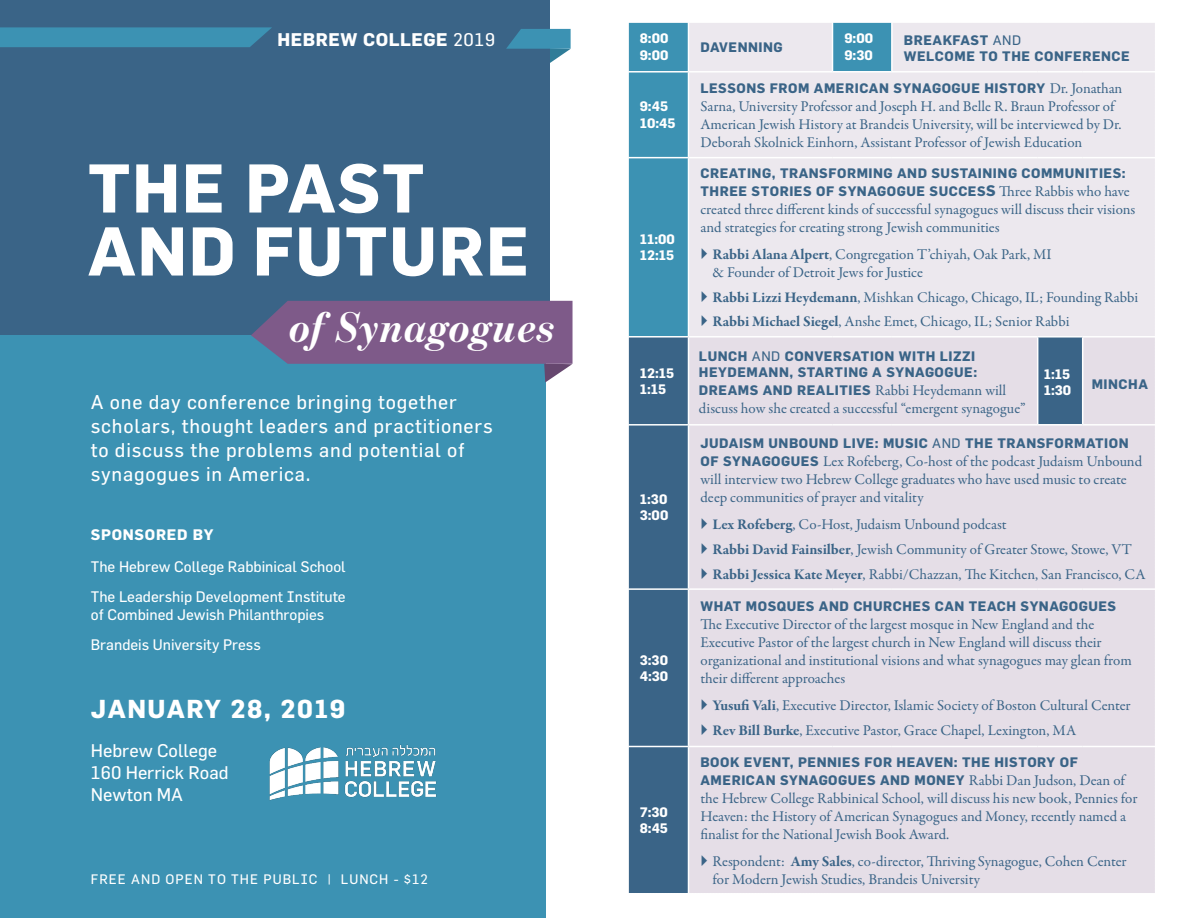
<style>
.page{position:relative;width:1188px;height:918px;background:#fff}
.page>*{position:absolute;margin:0;border:0;box-sizing:border-box;transform-origin:0 0}
.t1{font:700 67.5px/63px "Flama";letter-spacing:.025em;color:#fff}
.t2{font:italic 700 43.5px "Benton Mod Disp";letter-spacing:.03em;color:#fff}
.t3{font:700 25.5px "Flama";letter-spacing:.06em;color:#fff}
.t4{font:19.5px/24px "Flama";letter-spacing:.04em;color:#fff}
.t5{font:18px "Flama";color:#fff}
.t6{font:700 18px "Flama";letter-spacing:.03em;color:#fff}
.t7{font:15px/18px "Garamond Premr Pro";color:#3a6487}
.t8{font:15px/18px "Flama";color:#fff}
.t9{font:700 15px "Flama";letter-spacing:.05em;color:#fff}
.t10{font:700 13.5px/16.2px "Flama";letter-spacing:.04em;color:#3a6487}
.t11{font:700 13.5px/16.2px "Flama";color:#fff}
.t12{font:13.5px "Flama";letter-spacing:.075em;color:#fff}
.s1{font-weight:400}
.s2{font-family:"Flama Basic";font-weight:400}
.s3{font-family:"Garamond Premr Pro";font-weight:400;font-size:15px}
.s4{font-size:15px}
.s5{font-weight:700}
.s6{font-family:"Flama";font-weight:700;font-size:13.5px}
</style>
<div class="page">
<div style="left:0;top:319px;width:546px;height:599px;background:#3c92b3"></div>
<div style="left:0;top:0;width:550px;height:334px;background:#3a6487"></div>
<svg style="left:251px;top:301px;width:322px;height:81px"></svg>
<svg style="left:506px;top:29px;width:65px;height:34px"></svg>
<svg style="left:0;top:27px;width:272px;height:20px;background:#3b8fb0"></svg>
<img style="left:269px;top:744px;width:168px;height:57px">
<svg style="left:628px;top:22px;width:527px;height:871px;background:#d2d4df"></svg>
<p class="t6" style="left:278px;top:29px;width:219px">HEBREW COLLEGE <span class="s1">2019</span></p>
<p class="t1" style="left:88px;top:155px;width:443px">THE PAST<br>AND FUTURE</p>
<p class="t2" style="left:290px;top:303px;width:267px">of Synagogues</p>
<p class="t4" style="left:91px;top:389px;width:403px">A one day conference bringing together scholars, thought leaders and practitioners to discuss the problems and potential of synagogues in America.</p>
<p class="t9" style="left:91px;top:526px;width:124px">SPONSORED BY</p>
<p class="t8" style="left:91px;top:557px;width:256px">The Hebrew College Rabbinical School</p>
<p class="t8" style="left:91px;top:587px;width:256px">The Leadership Development Institute of Combined Jewish Philanthropies</p>
<p class="t8" style="left:91px;top:635px;width:171px">Brandeis University Press</p>
<p class="t3" style="left:91px;top:693px;width:256px">JANUARY 28, 2019</p>
<p class="t5" style="left:91px;top:740px;width:128px">Hebrew College</p>
<p class="t5" style="left:91px;top:762px;width:139px">160 Herrick Road</p>
<p class="t5" style="left:91px;top:783px;width:94px">Newton MA</p>
<p class="t12" style="left:91px;top:871px;width:339px">FREE AND OPEN TO THE PUBLIC | LUNCH - $12</p>
<p class="t11" style="left:640px;top:30px;width:30px">8:00<br>9:00</p>
<p class="t10" style="left:700px;top:38px;width:84px">DAVENNING</p>
<p class="t11" style="left:844px;top:30px;width:30px">9:00<br>9:30</p>
<p class="t10" style="left:904px;top:32px;width:227px">BREAKFAST <span class="s2">AND<br></span>WELCOME TO THE CONFERENCE</p>
<p class="t11" style="left:640px;top:98px;width:37px">9:45<br>10:45</p>
<p class="t11" style="left:640px;top:231px;width:37px">11:00<br>12:15</p>
<p class="t11" style="left:640px;top:364px;width:36px">12:15<br>1:15</p>
<p class="t11" style="left:640px;top:490px;width:30px">1:30<br>3:00</p>
<p class="t11" style="left:640px;top:651px;width:30px">3:30<br>4:30</p>
<p class="t11" style="left:640px;top:804px;width:30px">7:30</p>
<p class="t11" style="left:640px;top:820px;width:30px">8:45</p>
<p class="t10" style="left:700px;top:80px;width:423px">LESSONS FROM AMERICAN SYNAGOGUE HISTORY <span class="s3">Dr. Jonathan</span></p>
<p class="t7" style="left:700px;top:98px;width:423px">Sarna, University Professor and Joseph H. and Belle R. Braun Professor of<br>American Jewish History at Brandeis University, will be interviewed by Dr.<br>Deborah Skolnick Einhorn, Assistant Professor of Jewish Education</p>
<p class="t10" style="left:700px;top:164px;width:431px;line-height:18px">CREATING, TRANSFORMING AND SUSTAINING COMMUNITIES:<br>THREE STORIES OF SYNAGOGUE SUCCES<span class="s4">S</span> <span class="s3">Three Rabbis who have</span></p>
<p class="t7" style="left:700px;top:200px;width:436px">created three different kinds of successful synagogues will discuss their visions and strategies for creating strong Jewish communities</p>
<p class="t7" style="left:712px;top:245px;width:341px"><span class="s5">Rabbi Alana Alpert</span>, Congregation T’chiyah, Oak Park, MI &amp; Founder of Detroit Jews for Justice</p>
<p class="t7" style="left:712px;top:288px;width:427px"><span class="s5">Rabbi Lizzi Heydemann</span>, Mishkan Chicago, Chicago, IL; Founding Rabbi</p>
<p class="t7" style="left:712px;top:313px;width:358px"><span class="s5">Rabbi Michael Siegel</span>, Anshe Emet, Chicago, IL; Senior Rabbi</p>
<p class="t10" style="left:699px;top:348px;width:280px">LUNCH <span class="s2">AND</span> CONVERSATION WITH LIZZI<br>HEYDEMANN, STARTING A SYNAGOGUE:</p>
<p class="t10" style="left:699px;top:382px;width:309px">DREAMS AND REALITIES <span class="s3">Rabbi Heydemann will</span></p>
<p class="t7" style="left:699px;top:400px;width:328px">discuss how she created a successful “emergent synagogue”</p>
<p class="t11" style="left:1044px;top:366px;width:29px">1:15<br>1:30</p>
<p class="t10" style="left:1092px;top:375px;width:58px">MINCHA</p>
<p class="t10" style="left:700px;top:435px;width:430px">JUDAISM UNBOUND LIVE: MUSIC <span class="s2">AND</span> THE TRANSFORMATION</p>
<p class="t7" style="left:700px;top:453px;width:443px"><span class="s6">OF SYNAGOGUES</span> Lex Rofeberg, Co-host of the podcast Judaism Unbound will interview two Hebrew College graduates who have used music to create deep communities of prayer and vitality</p>
<p class="t7" style="left:712px;top:516px;width:296px"><span class="s5">Lex Rofeberg</span>, Co-Host, Judaism Unbound podcast</p>
<p class="t7" style="left:712px;top:541px;width:421px"><span class="s5">Rabbi David Fainsilber</span>, Jewish Community of Greater Stowe, Stowe, VT</p>
<p class="t7" style="left:712px;top:565px;width:435px"><span class="s5">Rabbi Jessica Kate Meyer</span>, Rabbi/Chazzan, The Kitchen, San Francisco, CA</p>
<p class="t10" style="left:700px;top:597px;width:417px">WHAT MOSQUES AND CHURCHES CAN TEACH SYNAGOGUES</p>
<p class="t7" style="left:700px;top:615px;width:433px">The Executive Director of the largest mosque in New England and the Executive Pastor of the largest church in New England will discuss their organizational and institutional visions and what synagogues may glean from their different approaches</p>
<p class="t7" style="left:712px;top:696px;width:420px"><span class="s5">Yusufi Vali</span>, Executive Director, Islamic Society of Boston Cultural Center</p>
<p class="t7" style="left:712px;top:721px;width:365px"><span class="s5">Rev Bill Burke</span>, Executive Pastor, Grace Chapel, Lexington, MA</p>
<p class="t10" style="left:700px;top:752px;width:426px;line-height:18px">BOOK EVENT, PENNIES FOR HEAVEN: THE HISTORY OF<br>AMERICAN SYNAGOGUES AND MONEY <span class="s3">Rabbi Dan Judson, Dean of</span></p>
<p class="t7" style="left:700px;top:789px;width:438px">the Hebrew College Rabbinical School, will discuss his new book, Pennies for<br>Heaven: the History of American Synagogues and Money, recently named a finalist for the National Jewish Book Award.</p>
<p class="t7" style="left:712px;top:852px;width:416px">Respondent: <span class="s5">Amy Sales</span>, co-director, Thriving Synagogue, Cohen Center for Modern Jewish Studies, Brandeis University</p>
</div>
